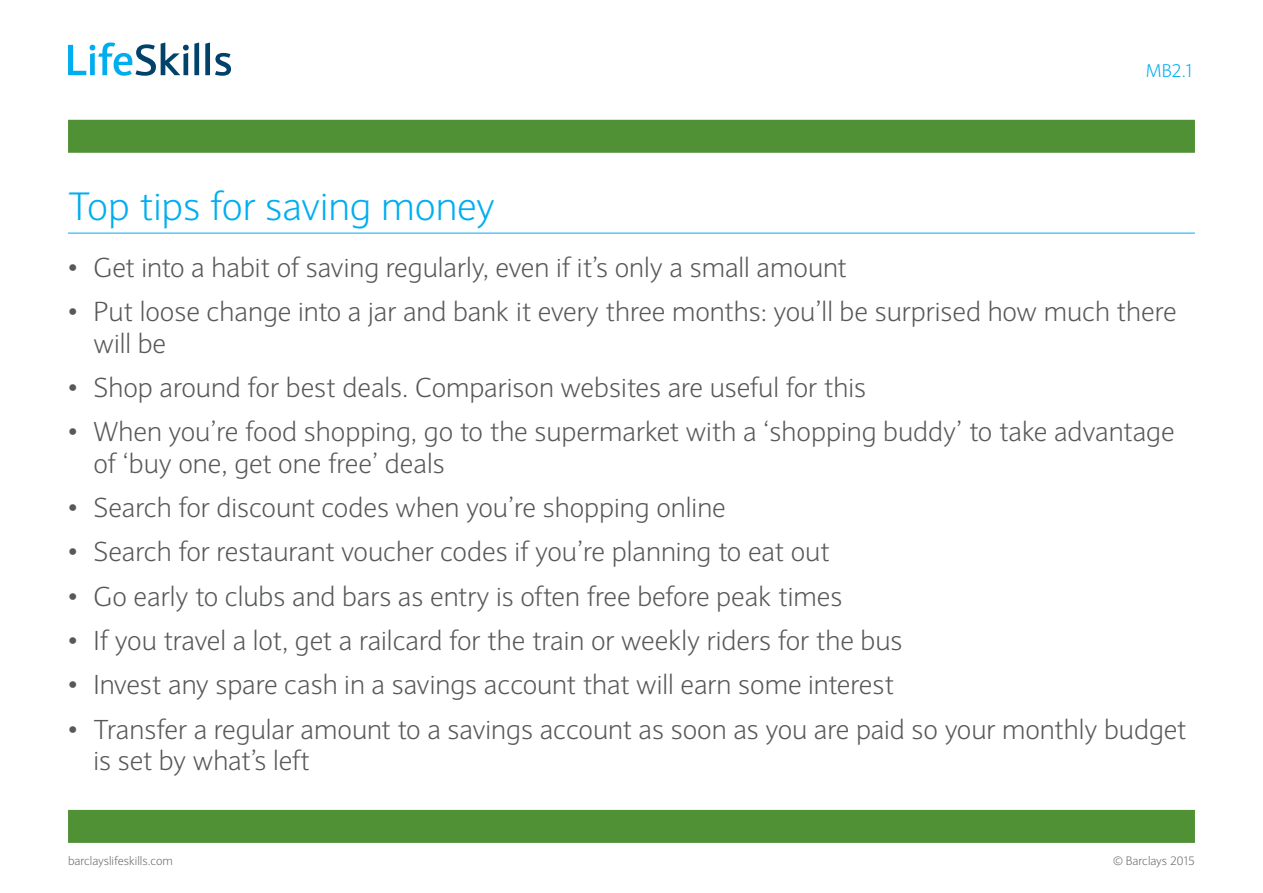
<style>
.page{position:relative;width:1263px;height:893px;background:#fff}
.page>*{position:absolute;margin:0;border:0;box-sizing:border-box;transform-origin:0 0}
.t1{font:300 39px "Expert Sans";color:#00aeef}
.t2{font:300 27px/31.5px "Expert Sans";color:#57585a}
.t3{font:300 18px "Expert Sans";color:#00aeef}
.t4{font:300 12px "Expert Sans";color:#6c6d70}
</style>
<div class="page">
<div style="left:68px;top:120px;width:1127px;height:33px;background:#519136"></div>
<div style="left:68px;top:810px;width:1127px;height:33px;background:#519136"></div>
<svg style="left:68px;top:43px;width:131px;height:33px"></svg>
<svg style="left:205px;top:43px;width:26px;height:33px"></svg>
<hr style="left:68px;top:233px;width:1127px;height:1px;background:#00aeef">
<p class="t3" style="left:1146px;top:60px;width:51px">MB2.1</p>
<h1 class="t1" style="left:68px;top:183px;width:428px">Top tips for saving money</h1>
<p class="t2" style="left:68px;top:252px;width:780px">• Get into a habit of saving regularly, even if it’s only a small amount</p>
<p class="t2" style="left:94px;top:296px;width:1084px;text-indent:-26px">• Put loose change into a jar and bank it every three months: you’ll be surprised how much there will be</p>
<p class="t2" style="left:68px;top:372px;width:799px">• Shop around for best deals. Comparison websites are useful for this</p>
<p class="t2" style="left:94px;top:416px;width:1083px;text-indent:-26px">• When you’re food shopping, go to the supermarket with a ‘shopping buddy’ to take advantage of ‘buy one, get one free’ deals</p>
<p class="t2" style="left:68px;top:492px;width:659px">• Search for discount codes when you’re shopping online</p>
<p class="t2" style="left:68px;top:536px;width:763px">• Search for restaurant voucher codes if you’re planning to eat out</p>
<p class="t2" style="left:68px;top:580px;width:776px">• Go early to clubs and bars as entry is often free before peak times</p>
<p class="t2" style="left:68px;top:625px;width:836px">• If you travel a lot, get a railcard for the train or weekly riders for the bus</p>
<p class="t2" style="left:68px;top:669px;width:827px">• Invest any spare cash in a savings account that will earn some interest</p>
<p class="t2" style="left:94px;top:713px;width:1094px;text-indent:-26px">• Transfer a regular amount to a savings account as soon as you are paid so your monthly budget is set by what’s left</p>
<p class="t4" style="left:68px;top:854px;width:106px">barclayslifeskills.com</p>
<p class="t4" style="left:1113px;top:854px;width:83px">© Barclays 2015</p>
</div>
